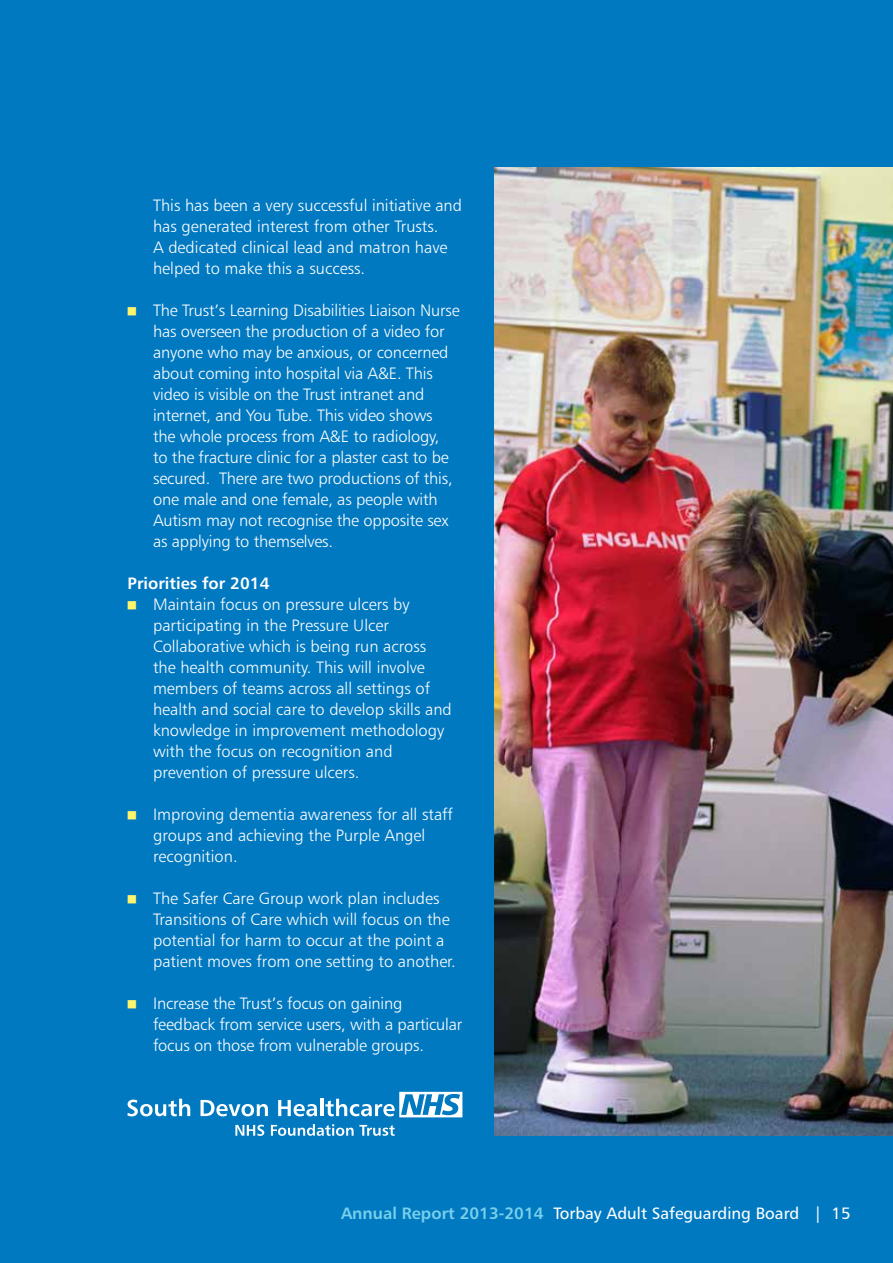
<style>
.page{position:relative;width:893px;height:1263px;background:#0079c1}
.page>*{position:absolute;margin:0;border:0;box-sizing:border-box;transform-origin:0 0}
.t1{font:16.5px/21px "Humanist 777 BT Light B";color:#fff}
.t2{font:16.5px "Humanist 777 BT Roman B";color:#fff}
.t3{font:16.5px "Humanist 777 BT Bold B";color:#fff}
.s1{font-family:"Humanist 777 BT Bold B";color:#78d0ea}
</style>
<div class="page">
<svg style="left:127px;top:1099px;width:63px;height:17px"></svg>
<svg style="left:200px;top:1100px;width:68px;height:16px"></svg>
<svg style="left:278px;top:1100px;width:39px;height:16px"></svg>
<hr style="left:320px;top:1099px;width:3px;height:17px;background:#fff">
<svg style="left:235px;top:1125px;width:29px;height:11px"></svg>
<svg style="left:271px;top:1124px;width:124px;height:12px"></svg>
<svg style="left:325px;top:1092px;width:137px;height:25px"></svg>
<img style="left:494px;top:168px;width:399px;height:968px">
<p class="t1" style="left:153px;top:194px;width:310px">This has been a very successful initiative and has generated interest from other Trusts.<br>A dedicated clinical lead and matron have helped to make this a success.</p>
<p class="t1" style="left:153px;top:299px;width:308px">The Trust’s Learning Disabilities Liaison Nurse has overseen the production of a video for anyone who may be anxious, or concerned about coming into hospital via A&amp;E. This video is visible on the Trust intranet and internet, and You Tube. This video shows<br>the whole process from A&amp;E to radiology,<br>to the fracture clinic for a plaster cast to be secured. There are two productions of this, one male and one female, as people with Autism may not recognise the opposite sex as applying to themselves.</p>
<p class="t3" style="left:128px;top:573px;width:143px">Priorities for 2014</p>
<p class="t1" style="left:153px;top:593px;width:300px">Maintain focus on pressure ulcers by participating in the Pressure Ulcer Collaborative which is being run across the health community. This will involve members of teams across all settings of health and social care to develop skills and knowledge in improvement methodology with the focus on recognition and prevention of pressure ulcers.</p>
<p class="t1" style="left:153px;top:803px;width:301px">Improving dementia awareness for all staff groups and achieving the Purple Angel recognition.</p>
<p class="t1" style="left:153px;top:887px;width:304px">The Safer Care Group work plan includes Transitions of Care which will focus on the potential for harm to occur at the point a patient moves from one setting to another.</p>
<p class="t1" style="left:153px;top:992px;width:311px">Increase the Trust’s focus on gaining feedback from service users, with a particular focus on those from vulnerable groups.</p>
<p class="t2" style="left:341px;top:1203px;width:511px"><span class="s1">Annual Report 2013-2014</span> Torbay Adult Safeguarding Board | 15</p>
</div>
